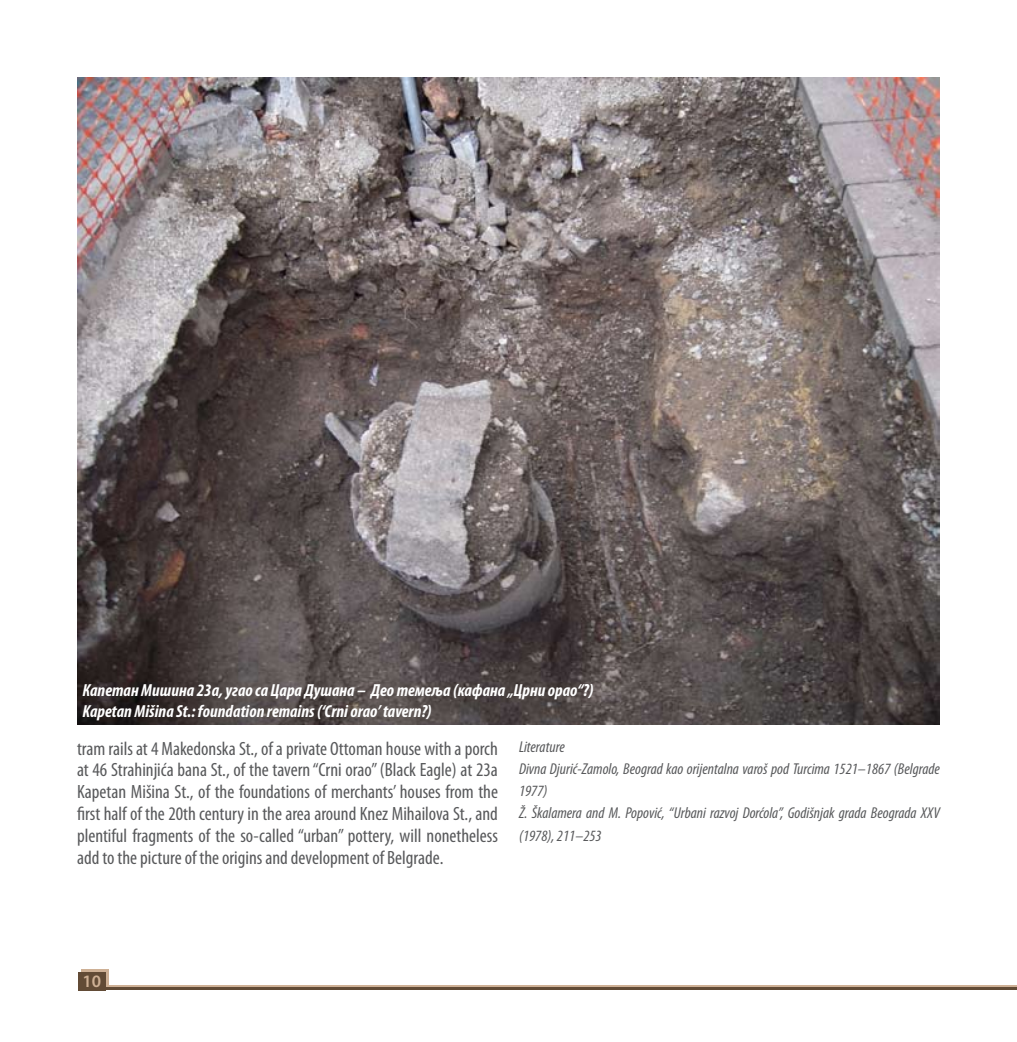
<style>
.page{position:relative;width:1017px;height:1042px;background:#fff}
.page>*{position:absolute;margin:0;border:0;box-sizing:border-box;transform-origin:0 0}
.t1{font:condensed 19.25px/21.9px "Myriad Pro";color:#58595b;text-align:justify}
.t2{font:italic 700 condensed 17.5px/21px "Myriad Pro";color:#fff}
.t3{font:600 17.5px "Myriad Pro";color:#ceb095}
.t4{font:italic condensed 15.75px/22.2px "Myriad Pro";color:#58595b}
</style>
<div class="page">
<div style="left:81px;top:969px;width:27px;height:19px;background:#ceb095"></div>
<hr style="left:96px;top:985px;width:921px;height:2px;background:#ceb095">
<hr style="left:89px;top:987px;width:928px;height:3px;background:#624b36">
<div style="left:79px;top:971px;width:27px;height:19px;background:#624b36"></div>
<img style="left:77px;top:77px;width:863px;height:647px">
<p class="t2" style="left:83px;top:680px;width:512px">Капетан Мишина 23а, угао са Цара Душана – Део темеља (кафана „Црни орао“?)<br>Kapetan Mišina St.: foundation remains (‘Crni orao’ tavern?)</p>
<p class="t1" style="left:77px;top:737px;width:423px">tram rails at 4 Makedonska St., of a private Ottoman house with a porch at 46 Strahinjića bana St., of the tavern “Crni orao” (Black Eagle) at 23a Kapetan Mišina St., of the foundations of merchants’ houses from the first half of the 20th century in the area around Knez Mihailova St., and plentiful fragments of the so-called “urban” pottery, will nonetheless add to the picture of the origins and development of Belgrade.</p>
<p class="t4" style="left:519px;top:735px;width:422px">Literature<br>Divna Djurić-Zamolo, Beograd kao orijentalna varoš pod Turcima 1521–1867 (Belgrade 1977)<br>Ž. Škalamera and M. Popović, “Urbani razvoj Dorćola”, Godišnjak grada Beograda XXV (1978), 211–253</p>
<p class="t3" style="left:83px;top:969px;width:20px">10</p>
</div>
